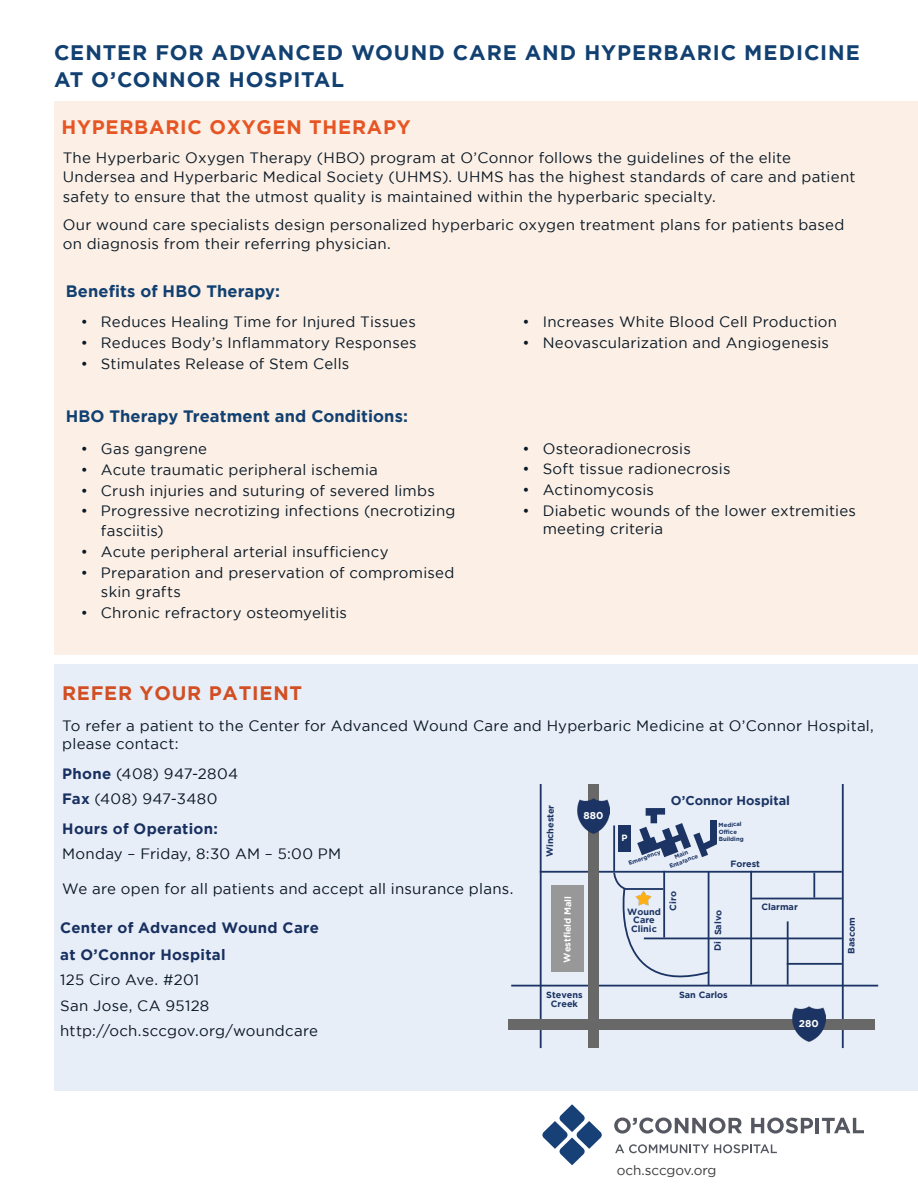
<style>
.page{position:relative;width:918px;height:1188px;background:#fff}
.page>*{position:absolute;margin:0;border:0;box-sizing:border-box;transform-origin:0 0}
.Subhead_Bold_3155{font:700 21px/27px "Gotham";letter-spacing:.045em;color:#114071}
.Subhead_Bold_3155-2{font:700 19.5px "Gotham";letter-spacing:.04em;color:#e65524}
._9_13_Sub_Body_Copy{font:700 16.5px "Gotham";letter-spacing:.005em;color:#114071}
._9_13_Sub_Body_Copy-2{font:15px/19.5px "Gotham";letter-spacing:.015em;color:#0a1926}
._9_13_Sub_Body_Copy-3{font:700 15px "Gotham";letter-spacing:.02em;color:#1b3463}
.t1{font:13.5px "Gotham";color:#373838}
.t2{font:700 12.75px "Gotham";color:#1b3463}
.t3{font:700 10.05px "Gotham";color:#fff}
.t4{font:700 9px "Gotham";color:#1b3463}
.t5{font:700 9px "Gotham";color:#fff}
.t6{font:700 5.85px "Gotham";letter-spacing:-.01em;color:#1b3463}
.s1{font-weight:700;color:#1b3463}
</style>
<div class="page">
<div style="left:54px;top:101px;width:864px;height:553px;background:#fcefe5"></div>
<svg style="left:542px;top:1104px;width:60px;height:61px"></svg>
<svg style="left:614px;top:1118px;width:128px;height:16px"></svg>
<svg style="left:751px;top:1118px;width:62px;height:16px"></svg>
<hr style="left:816px;top:1118px;width:3px;height:15px;background:#555861">
<svg style="left:822px;top:1118px;width:42px;height:15px"></svg>
<svg style="left:615px;top:1144px;width:162px;height:9px"></svg>
<div style="left:54px;top:665px;width:864px;height:426px;background:#e8eef8"></div>
<hr style="left:540px;top:871px;width:302px;height:2px;background:#1b3463">
<hr style="left:540px;top:784px;width:2px;height:264px;background:#1b3463">
<hr style="left:511px;top:985px;width:367px;height:2px;background:#1b3463">
<hr style="left:644px;top:938px;width:198px;height:1px;background:#1b3463">
<hr style="left:787px;top:963px;width:55px;height:2px;background:#1b3463">
<hr style="left:752px;top:898px;width:90px;height:1px;background:#1b3463">
<hr style="left:750px;top:871px;width:2px;height:114px;background:#1b3463">
<hr style="left:787px;top:921px;width:2px;height:64px;background:#1b3463">
<hr style="left:813px;top:873px;width:2px;height:25px;background:#1b3463">
<hr style="left:842px;top:784px;width:2px;height:264px;background:#1b3463">
<hr style="left:613px;top:825px;width:2px;height:46px;background:#1b3463">
<div style="left:551px;top:885px;width:33px;height:87px;background:#989898"></div>
<div style="left:618px;top:826px;width:13px;height:26px;background:#1b3463"></div>
<div style="left:588px;top:784px;width:11px;height:264px;background:#686868"></div>
<div style="left:509px;top:1020px;width:366px;height:10px;background:#686868"></div>
<svg style="left:608px;top:872px;width:103px;height:115px"></svg>
<svg style="left:637px;top:808px;width:80px;height:49px"></svg>
<img style="left:793px;top:1006px;width:32px;height:35px">
<img style="left:577px;top:798px;width:33px;height:35px">
<img style="left:634px;top:886px;width:19px;height:24px">
<p class="Subhead_Bold_3155" style="left:54px;top:39px;width:807px">CENTER FOR ADVANCED WOUND CARE AND HYPERBARIC MEDICINE<br>AT O’CONNOR HOSPITAL</p>
<p class="Subhead_Bold_3155-2" style="left:61px;top:116px;width:351px">HYPERBARIC OXYGEN THERAPY</p>
<p class="_9_13_Sub_Body_Copy-2" style="left:63px;top:147px;width:794px">The Hyperbaric Oxygen Therapy (HBO) program at O’Connor follows the guidelines of the elite<br>Undersea and Hyperbaric Medical Society (UHMS). UHMS has the highest standards of care and patient safety to ensure that the utmost quality is maintained within the hyperbaric specialty.</p>
<p class="_9_13_Sub_Body_Copy-2" style="left:63px;top:215px;width:783px">Our wound care specialists design personalized hyperbaric oxygen treatment plans for patients based on diagnosis from their referring physician.</p>
<p class="_9_13_Sub_Body_Copy" style="left:66px;top:282px;width:216px">Benefits of HBO Therapy:</p>
<p class="_9_13_Sub_Body_Copy-2" style="left:81px;top:312px;width:337px">• Reduces Healing Time for Injured Tissues</p>
<p class="_9_13_Sub_Body_Copy-2" style="left:81px;top:333px;width:337px">• Reduces Body’s Inflammatory Responses</p>
<p class="_9_13_Sub_Body_Copy-2" style="left:81px;top:354px;width:270px">• Stimulates Release of Stem Cells</p>
<p class="_9_13_Sub_Body_Copy" style="left:66px;top:407px;width:344px">HBO Therapy Treatment and Conditions:</p>
<p class="_9_13_Sub_Body_Copy-2" style="left:81px;top:438px;width:128px">• Gas gangrene</p>
<p class="_9_13_Sub_Body_Copy-2" style="left:81px;top:459px;width:299px">• Acute traumatic peripheral ischemia</p>
<p class="_9_13_Sub_Body_Copy-2" style="left:81px;top:480px;width:356px">• Crush injuries and suturing of severed limbs</p>
<p class="_9_13_Sub_Body_Copy-2" style="left:101px;top:501px;width:356px;text-indent:-20px">• Progressive necrotizing infections (necrotizing fasciitis)</p>
<p class="_9_13_Sub_Body_Copy-2" style="left:81px;top:542px;width:309px">• Acute peripheral arterial insufficiency</p>
<p class="_9_13_Sub_Body_Copy-2" style="left:101px;top:562px;width:355px;text-indent:-20px">• Preparation and preservation of compromised skin grafts</p>
<p class="_9_13_Sub_Body_Copy-2" style="left:81px;top:603px;width:268px">• Chronic refractory osteomyelitis</p>
<p class="Subhead_Bold_3155-2" style="left:62px;top:682px;width:242px">REFER YOUR PATIENT</p>
<p class="_9_13_Sub_Body_Copy-2" style="left:522px;top:312px;width:316px">• Increases White Blood Cell Production</p>
<p class="_9_13_Sub_Body_Copy-2" style="left:522px;top:333px;width:308px">• Neovascularization and Angiogenesis</p>
<p class="_9_13_Sub_Body_Copy-2" style="left:522px;top:438px;width:170px">• Osteoradionecrosis</p>
<p class="_9_13_Sub_Body_Copy-2" style="left:522px;top:459px;width:210px">• Soft tissue radionecrosis</p>
<p class="_9_13_Sub_Body_Copy-2" style="left:522px;top:480px;width:133px">• Actinomycosis</p>
<p class="_9_13_Sub_Body_Copy-2" style="left:543px;top:502px;width:315px;line-height:18px;text-indent:-20px">• Diabetic wounds of the lower extremities meeting criteria</p>
<p class="_9_13_Sub_Body_Copy-2" style="left:62px;top:716px;width:813px;line-height:18px">To refer a patient to the Center for Advanced Wound Care and Hyperbaric Medicine at O’Connor Hospital, please contact:</p>
<p class="_9_13_Sub_Body_Copy-2" style="left:62px;top:763px;width:178px"><span class="s1">Phone</span> (408) 947-2804</p>
<p class="_9_13_Sub_Body_Copy-2" style="left:62px;top:789px;width:157px"><span class="s1">Fax</span> (408) 947-3480</p>
<p class="_9_13_Sub_Body_Copy-3" style="left:62px;top:820px;width:157px">Hours of Operation:</p>
<p class="_9_13_Sub_Body_Copy-2" style="left:62px;top:844px;width:281px">Monday – Friday, 8:30 AM – 5:00 PM</p>
<p class="_9_13_Sub_Body_Copy-2" style="left:62px;top:878px;width:453px">We are open for all patients and accept all insurance plans.</p>
<p class="t2" style="left:671px;top:793px;width:121px">O’Connor Hospital</p>
<p class="t4" style="left:545px;top:857px;width:54px;rotate:-89deg">Winchester</p>
<p class="t3" style="left:584px;top:810px;width:21px">880</p>
<p class="t6" style="left:719px;top:821px;width:25px">Medical</p>
<p class="t6" style="left:719px;top:828px;width:20px">Office</p>
<p class="t6" style="left:719px;top:835px;width:26px">Building</p>
<p class="t5" style="left:622px;top:833px;width:8px">P</p>
<p class="t6" style="left:628px;top:860px;width:35px;rotate:-21deg">Emergency</p>
<p class="t6" style="left:673px;top:854px;width:16px;rotate:-21deg">Main</p>
<p class="t6" style="left:668px;top:863px;width:32px;rotate:-21deg">Entarance</p>
<p class="t4" style="left:730px;top:859px;width:31px">Forest</p>
<p class="t4" style="left:668px;top:911px;width:21px;rotate:-89deg">Ciro</p>
<p class="t5" style="left:562px;top:962px;width:68px;rotate:-89deg">Westfield Mall</p>
<p class="t4" style="left:761px;top:902px;width:38px">Clarmar</p>
<p class="t4" style="left:627px;top:906px;width:35px">Wound</p>
<p class="t4" style="left:633px;top:915px;width:23px">Care</p>
<p class="t4" style="left:631px;top:924px;width:27px">Clinic</p>
<p class="t4" style="left:712px;top:951px;width:42px;rotate:-89deg">Di Salvo</p>
<p class="t4" style="left:846px;top:954px;width:38px;rotate:-89deg">Bascom</p>
<p class="_9_13_Sub_Body_Copy-3" style="left:60px;top:919px;width:260px">Center of Advanced Wound Care</p>
<p class="_9_13_Sub_Body_Copy-3" style="left:60px;top:946px;width:167px">at O’Connor Hospital</p>
<p class="_9_13_Sub_Body_Copy-2" style="left:60px;top:970px;width:141px">125 Ciro Ave. #201</p>
<p class="_9_13_Sub_Body_Copy-2" style="left:60px;top:995px;width:151px">San Jose, CA 95128</p>
<p class="_9_13_Sub_Body_Copy-2" style="left:60px;top:1021px;width:259px">http://och.sccgov.org/woundcare</p>
<p class="t4" style="left:546px;top:990px;width:38px">Stevens</p>
<p class="t4" style="left:679px;top:990px;width:50px">San Carlos</p>
<p class="t4" style="left:551px;top:999px;width:28px">Creek</p>
<p class="t3" style="left:799px;top:1018px;width:21px">280</p>
<p class="t1" style="left:617px;top:1163px;width:101px">och.sccgov.org</p>
</div>
